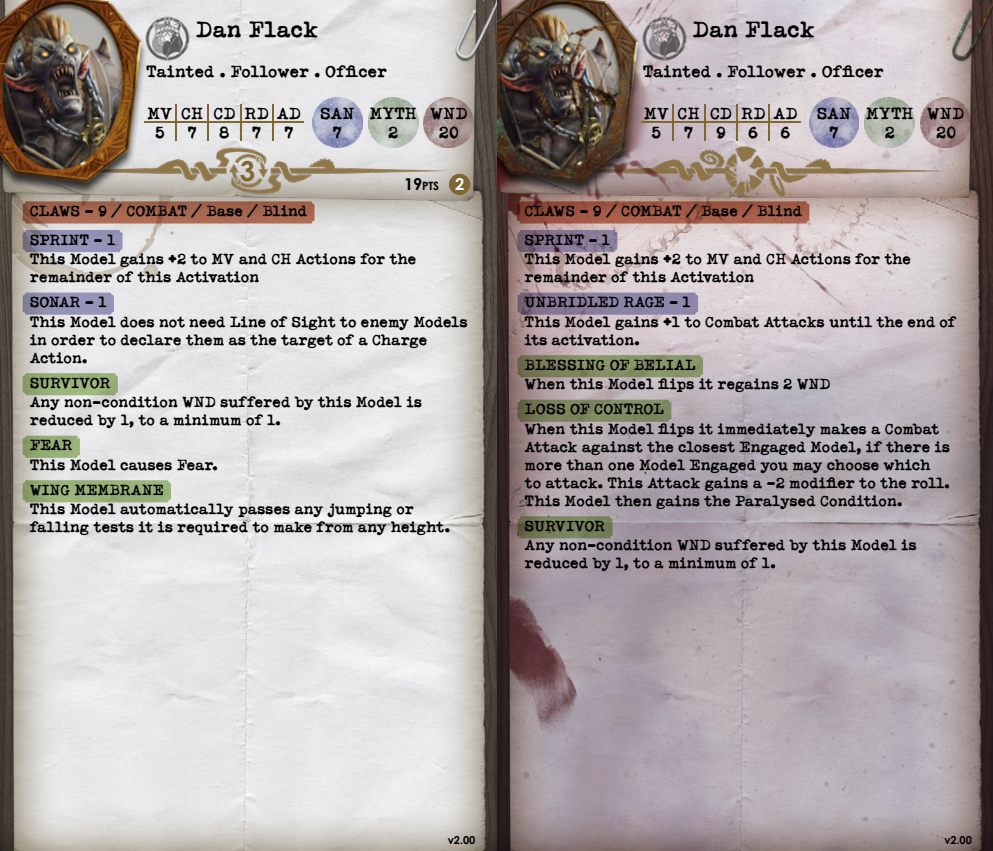
<style>
.page{position:relative;width:993px;height:851px;background:#fff}
.page>*{position:absolute;margin:0;border:0;box-sizing:border-box;transform-origin:0 0}
.t1{font:700 27.5px "Century Gothic Pro";color:#816533}
.t2{font:700 22.5px "Typeka";color:#000}
.t3{font:700 16.5px/19px "Typeka";color:#000;text-align:center}
.t4{font:700 16.5px "Century Gothic Pro";color:#fff}
.t5{font:700 15px/18.8px "Typeka";letter-spacing:-.01em;color:#000}
.t6{font:700 11.5px "Century Gothic Pro";color:#000}
.t7{font:700 11px "Century Gothic Pro";letter-spacing:-.01em;color:#000}
.s1{font-size:16.5px}
</style>
<div class="page">
<img style="left:496px;top:369px;width:496px;height:481px">
<img style="left:496px;top:0;width:496px;height:369px">
<div style="left:472px;top:0;width:172px;height:196px;background:#000;opacity:.75"></div>
<img style="left:496px;top:0;width:146px;height:187px">
<img style="left:638px;top:12px;width:52px;height:52px">
<img style="left:930px;top:0;width:62px;height:78px">
<img style="left:808px;top:97px;width:50px;height:50px">
<img style="left:864px;top:97px;width:50px;height:50px">
<img style="left:920px;top:97px;width:50px;height:50px">
<hr style="left:671px;top:104px;width:2px;height:36px;background:#816533">
<hr style="left:736px;top:104px;width:1px;height:36px;background:#816533">
<hr style="left:703px;top:104px;width:2px;height:36px;background:#816533">
<hr style="left:768px;top:104px;width:2px;height:36px;background:#816533">
<hr style="left:641px;top:121px;width:159px;height:2px;background:#816533">
<svg style="left:517px;top:201px;width:292px;height:22px;background:#9c5743"></svg>
<svg style="left:517px;top:230px;width:100px;height:22px;background:#80708a"></svg>
<svg style="left:517px;top:292px;width:180px;height:22px;background:#897e9d"></svg>
<svg style="left:517px;top:355px;width:185px;height:22px;background:#818b61"></svg>
<svg style="left:517px;top:399px;width:154px;height:22px;background:#7b835e"></svg>
<svg style="left:517px;top:516px;width:95px;height:22px;background:#737b58"></svg>
<img style="left:0;top:221px;width:496px;height:629px">
<img style="left:0;top:0;width:496px;height:221px">
<img style="left:44px;top:144px;width:408px;height:54px">
<div style="left:0;top:0;width:148px;height:196px;background:#000;opacity:.75"></div>
<img style="left:0;top:0;width:146px;height:187px">
<img style="left:142px;top:12px;width:52px;height:52px">
<img style="left:416px;top:0;width:80px;height:78px">
<img style="left:312px;top:97px;width:50px;height:50px">
<img style="left:368px;top:97px;width:50px;height:50px">
<img style="left:424px;top:97px;width:49px;height:50px">
<hr style="left:175px;top:104px;width:2px;height:36px;background:#816533">
<hr style="left:240px;top:104px;width:1px;height:36px;background:#816533">
<hr style="left:207px;top:104px;width:2px;height:36px;background:#816533">
<hr style="left:272px;top:104px;width:1px;height:36px;background:#816533">
<hr style="left:144px;top:121px;width:160px;height:2px;background:#816533">
<div style="left:449px;top:174px;width:21px;height:21px;background:#816533;border-radius:50%"></div>
<svg style="left:23px;top:201px;width:291px;height:22px;background:#a3654f"></svg>
<svg style="left:23px;top:230px;width:99px;height:22px;background:#8f8cae"></svg>
<svg style="left:23px;top:292px;width:91px;height:22px;background:#9492b3"></svg>
<svg style="left:23px;top:373px;width:95px;height:22px;background:#97ae77"></svg>
<div style="left:23px;top:435px;width:57px;height:22px;background:linear-gradient(to right,#899d67,#9cb67e);border-radius:3px"></div>
<svg style="left:23px;top:480px;width:148px;height:22px;background:#97af77"></svg>
<h2 class="t2" style="left:196px;top:14px;width:124px">Dan Flack</h2>
<p class="t3" style="left:146px;top:61px;width:242px">Tainted . Follower . Officer</p>
<p class="t3" style="left:147px;top:103px;width:27px">MV<br>5</p>
<p class="t3" style="left:277px;top:103px;width:25px">AD<br>7</p>
<p class="t3" style="left:320px;top:103px;width:36px">SAN<br>7</p>
<p class="t3" style="left:369px;top:103px;width:49px">MYTH<br>2</p>
<p class="t3" style="left:430px;top:103px;width:39px">WND<br>20</p>
<p class="t4" style="left:455px;top:174px;width:11px">2</p>
<p class="t3" style="left:181px;top:103px;width:24px">CH<br>7</p>
<p class="t3" style="left:213px;top:103px;width:23px">CD<br>8</p>
<p class="t3" style="left:244px;top:103px;width:26px">RD<br>7</p>
<h1 class="t1" style="left:240px;top:154px;width:17px">3</h1>
<p class="t6" style="left:404px;top:179px;width:36px"><span class="s1">19</span>pts</p>
<h2 class="t2" style="left:692px;top:14px;width:124px">Dan Flack</h2>
<p class="t3" style="left:642px;top:61px;width:242px">Tainted . Follower . Officer</p>
<p class="t3" style="left:741px;top:103px;width:26px">RD<br>6</p>
<p class="t3" style="left:643px;top:103px;width:27px">MV<br>5</p>
<p class="t3" style="left:773px;top:103px;width:25px">AD<br>6</p>
<p class="t3" style="left:816px;top:103px;width:36px">SAN<br>7</p>
<p class="t3" style="left:865px;top:103px;width:49px">MYTH<br>2</p>
<p class="t3" style="left:926px;top:103px;width:39px">WND<br>20</p>
<p class="t3" style="left:677px;top:103px;width:24px">CH<br>7</p>
<p class="t3" style="left:709px;top:103px;width:23px">CD<br>9</p>
<p class="t5" style="left:30px;top:196px;width:279px;line-height:28.8px">CLAWS - 9 / COMBAT / Base / Blind<br>SPRINT - 1</p>
<p class="t5" style="left:30px;top:250px;width:387px;line-height:18px">This Model gains +2 to MV and CH Actions for the remainder of this Activation</p>
<p class="t5" style="left:30px;top:292px;width:439px">SONAR - 1<br>This Model does not need Line of Sight to enemy Models in order to declare them as the target of a Charge<br>Action.</p>
<p class="t5" style="left:30px;top:373px;width:393px">SURVIVOR<br>Any non-condition WND suffered by this Model is reduced by 1, to a minimum of 1.</p>
<p class="t5" style="left:30px;top:435px;width:189px;line-height:19.5px">FEAR<br>This Model causes Fear.</p>
<p class="t5" style="left:30px;top:480px;width:421px">WING MEMBRANE<br>This Model automatically passes any jumping or falling tests it is required to make from any height.</p>
<p class="t5" style="left:524px;top:196px;width:279px;line-height:28.8px">CLAWS - 9 / COMBAT / Base / Blind<br>SPRINT - 1</p>
<p class="t5" style="left:524px;top:250px;width:387px;line-height:18px">This Model gains +2 to MV and CH Actions for the remainder of this Activation</p>
<p class="t5" style="left:524px;top:292px;width:433px">UNBRIDLED RAGE - 1<br>This Model gains +1 to Combat Attacks until the end of its activation.</p>
<p class="t5" style="left:524px;top:354px;width:307px;line-height:19.5px">BLESSING OF BELIAL<br>When this Model flips it regains 2 WND</p>
<p class="t5" style="left:524px;top:399px;width:427px">LOSS OF CONTROL<br>When this Model flips it immediately makes a Combat Attack against the closest Engaged Model, if there is more than one Model Engaged you may choose which to attack. This Attack gains a -2 modifier to the roll.<br>This Model then gains the Paralysed Condition.</p>
<p class="t5" style="left:524px;top:516px;width:393px">SURVIVOR<br>Any non-condition WND suffered by this Model is reduced by 1, to a minimum of 1.</p>
<p class="t7" style="left:448px;top:833px;width:29px">v2.00</p>
<p class="t7" style="left:944px;top:833px;width:29px">v2.00</p>
</div>
